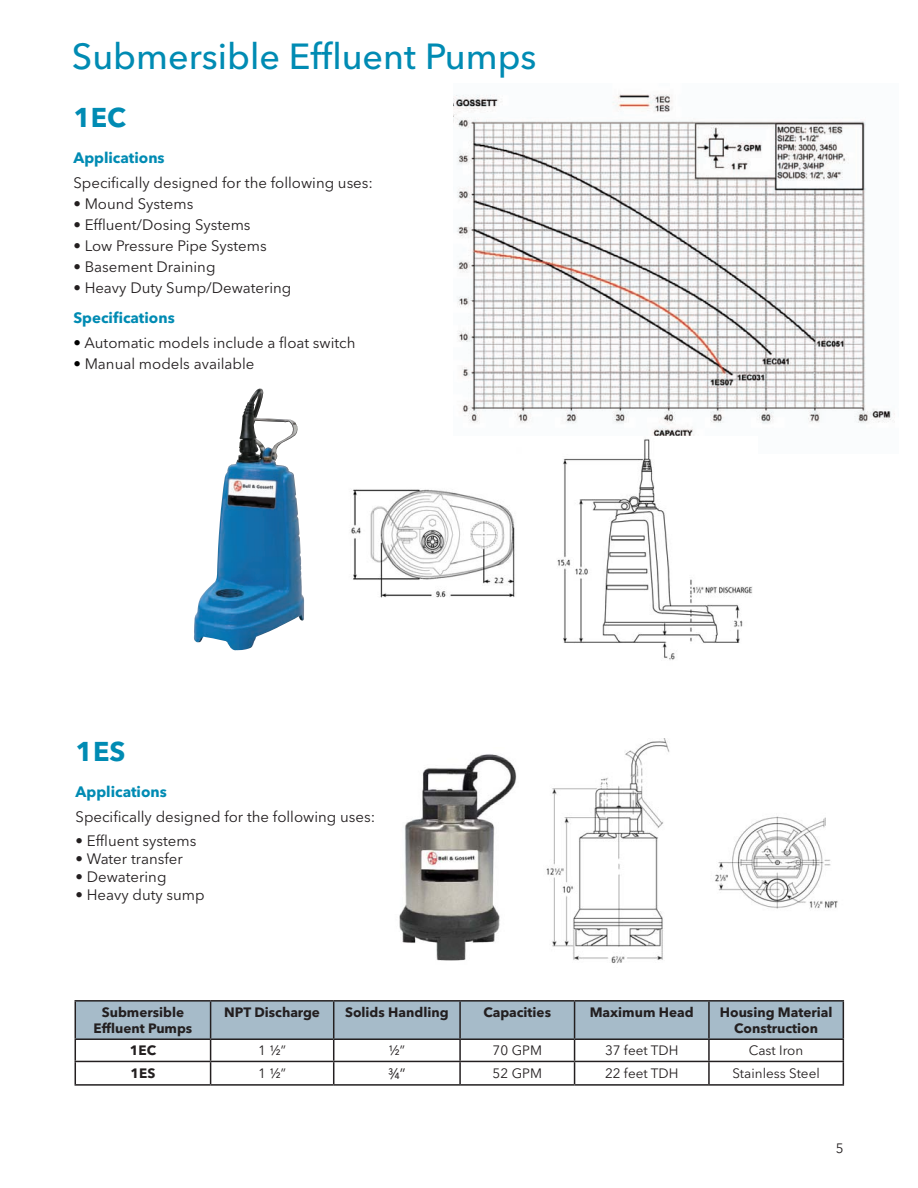
<style>
.page{position:relative;width:918px;height:1188px;background:#fff}
.page>*{position:absolute;margin:0;border:0;box-sizing:border-box;transform-origin:0 0}
.t1{font:500 36px "Avenir Next LT Pro";color:#008bb3}
.t2{font:700 27px "Avenir Next LT Pro";color:#008bb3}
.t3{font:15px "Avenir Next LT Pro";color:#231f20}
.t4{font:700 15px "Avenir Next LT Pro";color:#008bb3}
.t5{font:15px "Avenir Next LT Pro";color:#231f20;scale:.95 1}
.t6{font:700 13.5px/16.2px "Avenir Next LT Pro";color:#231f20;text-align:center}
.t7{font:13.5px "Avenir Next LT Pro";color:#231f20}
.s1{color:#000}
</style>
<div class="page">
<img style="left:399px;top:754px;width:118px;height:207px">
<hr style="left:75px;top:1000px;width:136px;height:2px;background:#231f20">
<hr style="left:211px;top:1000px;width:123px;height:2px;background:#231f20">
<hr style="left:334px;top:1000px;width:126px;height:2px;background:#231f20">
<hr style="left:460px;top:1000px;width:115px;height:2px;background:#231f20">
<hr style="left:575px;top:1000px;width:134px;height:2px;background:#231f20">
<hr style="left:709px;top:1000px;width:135px;height:2px;background:#231f20">
<svg style="left:75px;top:1001px;width:769px;height:83px"></svg>
<hr style="left:75px;top:1084px;width:136px;height:2px;background:#231f20">
<hr style="left:211px;top:1084px;width:123px;height:2px;background:#231f20">
<hr style="left:334px;top:1084px;width:126px;height:2px;background:#231f20">
<hr style="left:460px;top:1084px;width:115px;height:2px;background:#231f20">
<hr style="left:575px;top:1084px;width:134px;height:2px;background:#231f20">
<hr style="left:709px;top:1084px;width:135px;height:2px;background:#231f20">
<img style="left:454px;top:94px;width:441px;height:342px">
<img style="left:350px;top:439px;width:403px;height:221px">
<img style="left:546px;top:739px;width:292px;height:224px">
<img style="left:194px;top:389px;width:111px;height:262px">
<h1 class="t1" style="left:72px;top:35px;width:466px">Submersible Effluent Pumps</h1>
<h2 class="t2" style="left:73px;top:101px;width:54px">1EC</h2>
<p class="t4" style="left:73px;top:149px;width:93px">Applications</p>
<p class="t3" style="left:73px;top:174px;width:301px">Specifically designed for the following uses:</p>
<p class="t3" style="left:73px;top:195px;width:121px">• Mound Systems</p>
<p class="t3" style="left:73px;top:216px;width:179px">• Effluent/Dosing Systems</p>
<p class="t3" style="left:73px;top:237px;width:195px">• Low Pressure Pipe Systems</p>
<p class="t3" style="left:73px;top:258px;width:144px">• Basement Draining</p>
<p class="t3" style="left:73px;top:279px;width:219px">• Heavy Duty Sump/Dewatering</p>
<p class="t4" style="left:73px;top:309px;width:103px">Specifications</p>
<p class="t3" style="left:73px;top:334px;width:284px"><span class="s1">•</span> Automatic models include a float switch</p>
<p class="t3" style="left:73px;top:355px;width:183px"><span class="s1">•</span> Manual models available</p>
<h2 class="t2" style="left:76px;top:735px;width:51px">1ES</h2>
<p class="t4" style="left:76px;top:783px;width:93px">Applications</p>
<p class="t3" style="left:76px;top:808px;width:301px">Specifically designed for the following uses:</p>
<p class="t3" style="left:76px;top:832px;width:122px">• Effluent systems</p>
<p class="t3" style="left:76px;top:850px;width:109px">• Water transfer</p>
<p class="t3" style="left:76px;top:868px;width:92px">• Dewatering</p>
<p class="t3" style="left:76px;top:886px;width:131px">• Heavy duty sump</p>
<p class="t6" style="left:94px;top:1004px;width:100px">Submersible<br>Effluent Pumps</p>
<p class="t6" style="left:224px;top:1004px;width:97px">NPT Discharge</p>
<p class="t6" style="left:345px;top:1004px;width:105px">Solids Handling</p>
<p class="t6" style="left:484px;top:1004px;width:69px">Capacities</p>
<p class="t6" style="left:590px;top:1004px;width:105px">Maximum Head</p>
<p class="t6" style="left:720px;top:1004px;width:114px">Housing Material<br>Construction</p>
<p class="t6" style="left:130px;top:1043px;width:28px">1EC</p>
<p class="t7" style="left:258px;top:1043px;width:29px">1 ½”</p>
<p class="t7" style="left:389px;top:1043px;width:18px">½”</p>
<p class="t7" style="left:493px;top:1043px;width:51px">70 GPM</p>
<p class="t7" style="left:605px;top:1043px;width:75px">37 feet TDH</p>
<p class="t7" style="left:749px;top:1043px;width:56px">Cast Iron</p>
<p class="t6" style="left:130px;top:1065px;width:26px">1ES</p>
<p class="t7" style="left:258px;top:1065px;width:29px">1 ½”</p>
<p class="t5" style="left:388px;top:1065px;width:20px">¾”</p>
<p class="t7" style="left:493px;top:1065px;width:51px">52 GPM</p>
<p class="t7" style="left:605px;top:1065px;width:75px">22 feet TDH</p>
<p class="t7" style="left:732px;top:1065px;width:89px">Stainless Steel</p>
<p class="t7" style="left:836px;top:1140px;width:9px">5</p>
</div>
